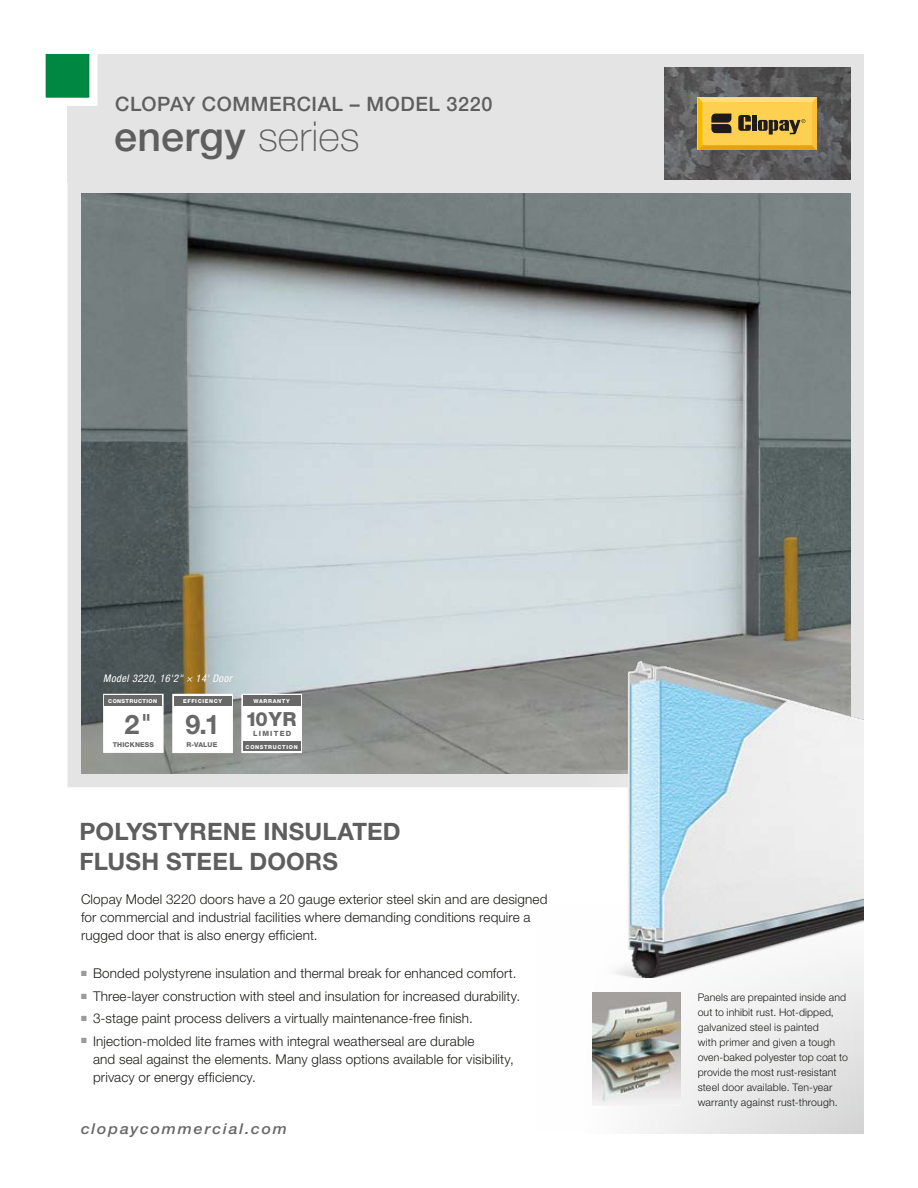
<style>
.page{position:relative;width:918px;height:1188px;background:#fff}
.page>*{position:absolute;margin:0;border:0;box-sizing:border-box;transform-origin:0 0}
.t1{font:500 41.25px "Helvetica Neue";letter-spacing:.005em;color:#5e5e5f}
.t2{font:700 27px "Helvetica Neue";color:#686869}
.t3{font:700 26.85px "Helvetica Neue";color:#686869}
.t4{font:700 24px/30px "Helvetica Neue";letter-spacing:.005em;color:#5e5e5f}
.t5{font:500 19.8px "Helvetica Neue";letter-spacing:.03em;color:#5e5e5f}
.t6{font:800 19.5px "Helvetica Neue";color:#686869}
.t7{font:italic 500 15px "Helvetica Neue";letter-spacing:.11em;color:#686869;scale:1.07 1}
.t8{font:300 13.5px/18px "Helvetica Neue";letter-spacing:.01em;color:#1c1c1a}
.t9{font:300 10.5px/15px "Helvetica Neue";letter-spacing:.01em;color:#1c1c1a}
.t10{font:italic condensed 10.5px "Helvetica Neue";letter-spacing:.04em;color:#fff}
.t11{font:800 7.2px "Helvetica Neue";letter-spacing:.17em;color:#686869}
.t12{font:800 6.75px "Helvetica Neue";letter-spacing:.02em;color:#686869}
.t13{font:800 5.4px "Helvetica Neue";letter-spacing:.12em;color:#fff}
.t14{font:800 5.4px "Helvetica Neue";letter-spacing:.07em;color:#fff}
.s1{font-weight:100}
</style>
<div class="page">
<div style="left:68px;top:180px;width:796px;height:607px;background:#e4e4e4"></div>
<img style="left:81px;top:193px;width:769px;height:581px">
<div style="left:68px;top:54px;width:796px;height:127px;background:#e4e4e4"></div>
<svg style="left:45px;top:53px;width:53px;height:57px"></svg>
<img style="left:664px;top:68px;width:186px;height:112px">
<svg style="left:698px;top:97px;width:119px;height:53px"></svg>
<svg style="left:241px;top:693px;width:62px;height:61px"></svg>
<div style="left:243px;top:695px;width:57px;height:11px;background:#686869"></div>
<div style="left:243px;top:741px;width:57px;height:10px;background:#686869"></div>
<svg style="left:172px;top:693px;width:62px;height:61px"></svg>
<div style="left:174px;top:696px;width:57px;height:10px;background:#686869"></div>
<svg style="left:102px;top:693px;width:62px;height:61px"></svg>
<div style="left:105px;top:695px;width:57px;height:11px;background:#686869"></div>
<div style="left:537px;top:770px;width:327px;height:364px;background:linear-gradient(to right,#fff,#e2e2e2)"></div>
<img style="left:593px;top:992px;width:88px;height:114px">
<img style="left:603px;top:661px;width:261px;height:317px">
<h3 class="t5" style="left:115px;top:92px;width:379px">CLOPAY COMMERCIAL – MODEL 3220</h3>
<h1 class="t1" style="left:114px;top:112px;width:247px">energy <span class="s1">series</span></h1>
<p class="t10" style="left:103px;top:672px;width:130px">Model 3220, 16'2" × 14' Door</p>
<p class="t14" style="left:108px;top:697px;width:50px">CONSTRUCTION</p>
<p class="t12" style="left:113px;top:740px;width:43px">THICKNESS</p>
<h3 class="t3" style="left:125px;top:708px;width:28px">2<sup>"</sup></h3>
<p class="t13" style="left:183px;top:697px;width:41px">EFFICIENCY</p>
<p class="t12" style="left:186px;top:740px;width:32px">R-VALUE</p>
<h2 class="t2" style="left:185px;top:708px;width:36px">9.1</h2>
<p class="t13" style="left:253px;top:698px;width:38px">WARRANTY</p>
<h3 class="t6" style="left:245px;top:708px;width:52px">10 YR</h3>
<p class="t11" style="left:253px;top:729px;width:40px">LIMITED</p>
<p class="t13" style="left:246px;top:743px;width:54px">CONSTRUCTION</p>
<h3 class="t4" style="left:79px;top:816px;width:323px">POLYSTYRENE INSULATED<br>FLUSH STEEL DOORS</h3>
<p class="t8" style="left:81px;top:890px;width:468px">Clopay Model 3220 doors have a 20 gauge exterior steel skin and are designed for commercial and industrial facilities where demanding conditions require a rugged door that is also energy efficient.</p>
<p class="t8" style="left:81px;top:964px;width:437px"><sup>■</sup> Bonded polystyrene insulation and thermal break for enhanced comfort.</p>
<p class="t8" style="left:81px;top:987px;width:441px"><sup>■</sup> Three-layer construction with steel and insulation for increased durability.</p>
<p class="t8" style="left:81px;top:1009px;width:393px"><sup>■</sup> 3-stage paint process delivers a virtually maintenance-free finish.</p>
<p class="t8" style="left:93px;top:1031px;width:422px;text-indent:-12px"><sup>■</sup> Injection-molded lite frames with integral weatherseal are durable<br>and seal against the elements. Many glass options available for visibility, privacy or energy efficiency.</p>
<p class="t7" style="left:81px;top:1120px;width:194px">clopaycommercial.com</p>
<p class="t9" style="left:698px;top:989px;width:152px">Panels are prepainted inside and out to inhibit rust. Hot-dipped, galvanized steel is painted<br>with primer and given a tough oven-baked polyester top coat to provide the most rust-resistant steel door available. Ten-year warranty against rust-through.</p>
</div>
